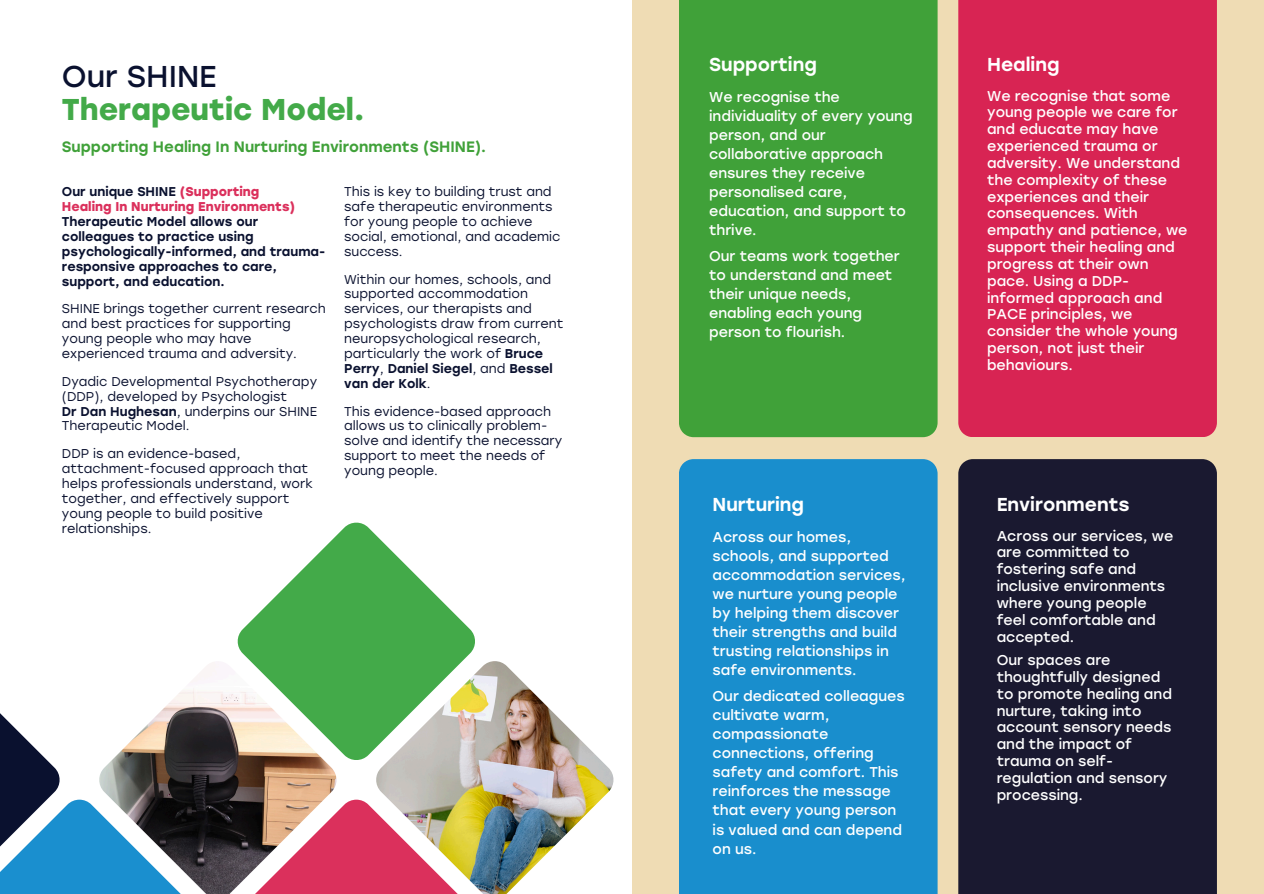
<style>
.page{position:relative;width:1264px;height:894px;background:#fff}
.page>*{position:absolute;margin:0;border:0;box-sizing:border-box;transform-origin:0 0}
.t1{font:700 30px "Stolzl";color:#43aa49}
.t2{font:30px "Stolzl";color:#0a112f}
.t3{font:500 18.75px "Stolzl";color:#fff}
.t4{font:500 15px "Stolzl";color:#40a139}
.t5{font:14.25px/16.8px "Stolzl";color:#fff}
.t6{font:12.75px/14.9px "Stolzl";color:#0a112f}
.t7{font:500 12.75px/14.9px "Stolzl";color:#0a112f}
.t8{font:700 12.75px/14.9px "Stolzl";color:#db305c}
.s1{font-weight:500;color:#0a112f}
.s2{font-weight:500}
</style>
<div class="page">
<img style="left:178px;top:688px;width:158px;height:205px">
<svg style="left:0;top:695px;width:193px;height:198px"></svg>
<svg style="left:243px;top:799px;width:133px;height:94px"></svg>
<svg style="left:238px;top:522px;width:237px;height:237px;fill:#43aa49"></svg>
<img style="left:376px;top:661px;width:237px;height:232px">
<div style="left:632px;top:0;width:631px;height:893px;background:#efdcb4"></div>
<div style="left:679px;top:459px;width:258px;height:434px;background:#198ecd"></div>
<div style="left:958px;top:459px;width:258px;height:434px;background:#1a1930"></div>
<div style="left:958px;top:0;width:258px;height:437px;background:#d82453"></div>
<div style="left:679px;top:0;width:258px;height:437px;background:#40a139"></div>
<h1 class="t2" style="left:62px;top:59px;width:156px">Our SHINE</h1>
<h1 class="t1" style="left:62px;top:91px;width:304px">Therapeutic Model.</h1>
<p class="t4" style="left:62px;top:138px;width:426px">Supporting Healing In Nurturing Environments (SHINE).</p>
<p class="t8" style="left:62px;top:184px;width:235px"><span class="s1">Our unique SHINE</span> (Supporting<br>Healing In Nurturing Environments)</p>
<p class="t7" style="left:62px;top:214px;width:265px">Therapeutic Model allows our colleagues to practice using psychologically-informed, and trauma&shy;responsive approaches to care, support, and education.</p>
<p class="t6" style="left:62px;top:301px;width:265px">SHINE brings together current research and best practices for supporting young people who may have experienced trauma and adversity.</p>
<p class="t6" style="left:62px;top:374px;width:257px">Dyadic Developmental Psychotherapy (DDP), developed by Psychologist<br><span class="s2">Dr Dan Hughesan</span>, underpins our SHINE<br>Therapeutic Model.</p>
<p class="t6" style="left:62px;top:446px;width:252px">DDP is an evidence-based, attachment-focused approach that helps professionals understand, work together, and effectively support young people to build positive relationships.</p>
<p class="t6" style="left:344px;top:184px;width:218px">This is key to building trust and safe therapeutic environments for young people to achieve social, emotional, and academic success.</p>
<p class="t6" style="left:344px;top:271px;width:221px">Within our homes, schools, and supported accommodation services, our therapists and psychologists draw from current neuropsychological research, particularly the work of <span class="s2">Bruce<br>Perry</span>, <span class="s2">Daniel Siegel</span>, and <span class="s2">Bessel van der Kolk</span>.</p>
<p class="t6" style="left:344px;top:403px;width:220px">This evidence-based approach allows us to clinically problem&shy;solve and identify the necessary support to meet the needs of young people.</p>
<h2 class="t3" style="left:709px;top:54px;width:109px">Supporting</h2>
<p class="t5" style="left:709px;top:87px;width:205px;line-height:19px">We recognise the individuality of every young person, and our collaborative approach ensures they receive personalised care, education, and support to thrive.</p>
<p class="t5" style="left:709px;top:246px;width:192px;line-height:19px">Our teams work together to understand and meet their unique needs, enabling each young person to flourish.</p>
<h2 class="t3" style="left:712px;top:493px;width:93px">Nurturing</h2>
<p class="t5" style="left:712px;top:527px;width:194px;line-height:19px">Across our homes, schools, and supported accommodation services, we nurture young people by helping them discover their strengths and build trusting relationships in safe environments.</p>
<p class="t5" style="left:712px;top:686px;width:194px;line-height:19px">Our dedicated colleagues cultivate warm, compassionate connections, offering safety and comfort. This reinforces the message that every young person is valued and can depend on us.</p>
<h2 class="t3" style="left:987px;top:54px;width:74px">Healing</h2>
<p class="t5" style="left:987px;top:87px;width:202px">We recognise that some young people we care for and educate may have experienced trauma or adversity. We understand the complexity of these experiences and their consequences. With empathy and patience, we support their healing and progress at their own pace. Using a DDP&shy;informed approach and<br>PACE principles, we consider the whole young person, not just their behaviours.</p>
<h2 class="t3" style="left:996px;top:493px;width:134px">Environments</h2>
<p class="t5" style="left:996px;top:527px;width:178px">Across our services, we are committed to fostering safe and inclusive environments where young people feel comfortable and accepted.</p>
<p class="t5" style="left:996px;top:651px;width:177px">Our spaces are thoughtfully designed to promote healing and nurture, taking into account sensory needs and the impact of trauma on self&shy;regulation and sensory processing.</p>
</div>
